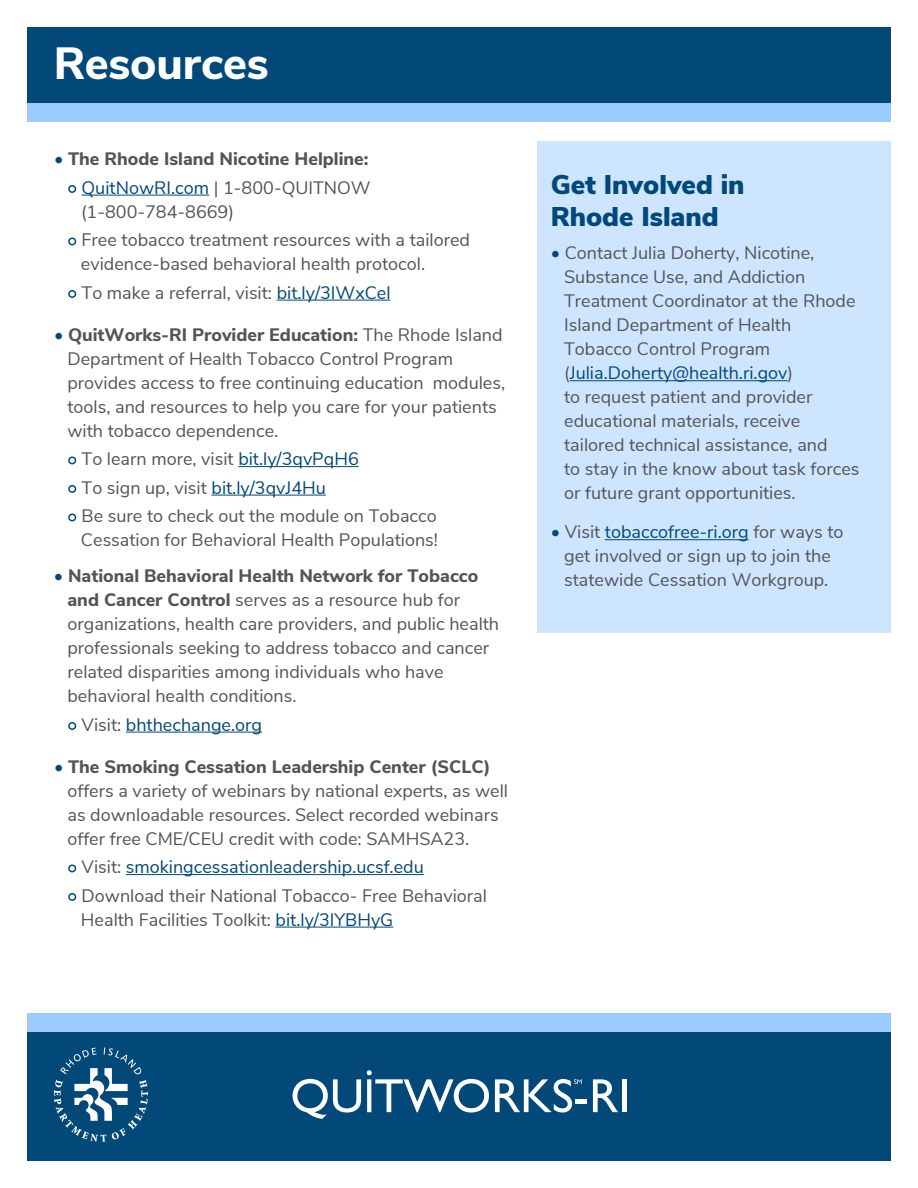
<style>
.page{position:relative;width:918px;height:1188px;background:#fff}
.page>*{position:absolute;margin:0;border:0;box-sizing:border-box;transform-origin:0 0}
.t1{font:800 45px "Nunito Sans";letter-spacing:-.005em;color:#fff}
.t2{font:900 27px/32.4px "Nunito Sans";color:#024879}
.t3{font:18px/24px "Nunito Sans";color:#545454}
.t4{font:800 18px/28.5px "Nunito Sans";color:#545454;text-align:right}
.t5{font:18px "Nunito Sans";color:#024879}
.s1{font-weight:400;color:#024879}
.s2{font-weight:400}
.s3{color:#024879}
.s4{font-weight:800}
.s5{color:#545454}
</style>
<div class="page">
<div style="left:27px;top:27px;width:864px;height:76px;background:#024879"></div>
<div style="left:27px;top:1032px;width:864px;height:129px;background:#024879"></div>
<div style="left:27px;top:1013px;width:864px;height:19px;background:#9bccff"></div>
<div style="left:27px;top:103px;width:864px;height:18px;background:#9bccff"></div>
<svg style="left:293px;top:1079px;width:68px;height:40px"></svg>
<svg style="left:367px;top:1070px;width:122px;height:43px"></svg>
<div style="left:576px;top:1099px;width:11px;height:5px;background:#fff"></div>
<svg style="left:593px;top:1079px;width:25px;height:33px"></svg>
<div style="left:622px;top:1079px;width:5px;height:33px;background:#fff"></div>
<svg style="left:495px;top:1079px;width:87px;height:34px"></svg>
<svg style="left:54px;top:1047px;width:94px;height:95px"></svg>
<svg style="left:68px;top:185px;width:9px;height:8px"></svg>
<hr style="left:82px;top:195px;width:127px;height:1px;background:#024879">
<svg style="left:68px;top:237px;width:9px;height:9px"></svg>
<svg style="left:68px;top:290px;width:9px;height:8px"></svg>
<hr style="left:277px;top:300px;width:114px;height:1px;background:#024879">
<svg style="left:68px;top:456px;width:9px;height:9px"></svg>
<hr style="left:238px;top:466px;width:121px;height:1px;background:#024879">
<svg style="left:68px;top:485px;width:9px;height:8px"></svg>
<hr style="left:212px;top:495px;width:114px;height:1px;background:#024879">
<svg style="left:68px;top:513px;width:9px;height:9px"></svg>
<svg style="left:68px;top:722px;width:9px;height:8px"></svg>
<hr style="left:126px;top:732px;width:136px;height:1px;background:#024879">
<svg style="left:68px;top:864px;width:9px;height:9px"></svg>
<hr style="left:126px;top:874px;width:298px;height:1px;background:#024879">
<svg style="left:68px;top:893px;width:9px;height:8px"></svg>
<hr style="left:276px;top:927px;width:117px;height:1px;background:#024879">
<div style="left:537px;top:141px;width:354px;height:491px;background:#cde5ff"></div>
<hr style="left:570px;top:380px;width:218px;height:1px;background:#024879">
<hr style="left:605px;top:539px;width:144px;height:1px;background:#024879">
<h1 class="t1" style="left:54px;top:31px;width:216px">Resources</h1>
<p class="t4" style="left:54px;top:144px;width:318px"><span class="s1">•</span> The Rhode Island Nicotine Helpline:<br><span class="s1">QuitNowRI.com</span> <span class="s2">| 1-800-QUITNOW</span></p>
<p class="t3" style="left:81px;top:196px;width:391px;line-height:28.5px">(1-800-784-8669)<br>Free tobacco treatment resources with a tailored</p>
<p class="t3" style="left:81px;top:249px;width:346px;line-height:28.5px">evidence-based behavioral health protocol.<br>To make a referral, visit: <span class="s3">bit.ly/3IWxCel</span></p>
<p class="t3" style="left:68px;top:321px;width:439px;text-indent:-14px"><span class="s3">•</span> <span class="s4">QuitWorks-RI Provider Education:</span> The Rhode Island Department of Health Tobacco Control Program provides access to free continuing education modules, tools, and resources to help you care for your patients with tobacco dependence.</p>
<p class="t3" style="left:82px;top:444px;width:357px;line-height:28.5px">To learn more, visit <span class="s3">bit.ly/3qvPqH6<br></span>To sign up, visit <span class="s3">bit.ly/3qvJ4Hu<br></span>Be sure to check out the module on Tobacco</p>
<p class="t3" style="left:81px;top:527px;width:359px">Cessation for Behavioral Health Populations!</p>
<p class="t3" style="left:67px;top:563px;width:433px;text-indent:-14px"><span class="s3">•</span> <span class="s4">National Behavioral Health Network for Tobacco and Cancer Control</span> serves as a resource hub for organizations, health care providers, and public health professionals seeking to address tobacco and cancer related disparities among individuals who have behavioral health conditions.</p>
<p class="t5" style="left:82px;top:711px;width:182px"><span class="s5">Visit:</span> bhthechange.org</p>
<p class="t3" style="left:68px;top:753px;width:442px;text-indent:-14px"><span class="s3">•</span> <span class="s4">The Smoking Cessation Leadership Center (SCLC) </span>offers a variety of webinars by national experts, as well as downloadable resources. Select recorded webinars offer free CME/CEU credit with code: SAMHSA23.</p>
<p class="t3" style="left:82px;top:852px;width:407px;line-height:28.5px">Visit: <span class="s3">smokingcessationleadership.ucsf.edu<br></span>Download their National Tobacco- Free Behavioral</p>
<p class="t3" style="left:81px;top:906px;width:314px">Health Facilities Toolkit: <span class="s3">bit.ly/3IYBHyG</span></p>
<h2 class="t2" style="left:551px;top:167px;width:195px">Get Involved in<br>Rhode Island</h2>
<p class="t3" style="left:564px;top:240px;width:297px;text-indent:-14px"><span class="s3">•</span> Contact Julia Doherty, Nicotine,<br>Substance Use, and Addiction<br>Treatment Coordinator at the Rhode<br>Island Department of Health<br>Tobacco Control Program (<span class="s3">Julia.Doherty@health.ri.gov</span>)<br>to request patient and provider educational materials, receive tailored technical assistance, and<br>to stay in the know about task forces or future grant opportunities.</p>
<p class="t3" style="left:551px;top:519px;width:294px;text-align:center"><span class="s3">•</span> Visit <span class="s3">tobaccofree-ri.org</span> for ways to get involved or sign up to join the statewide Cessation Workgroup.</p>
</div>
